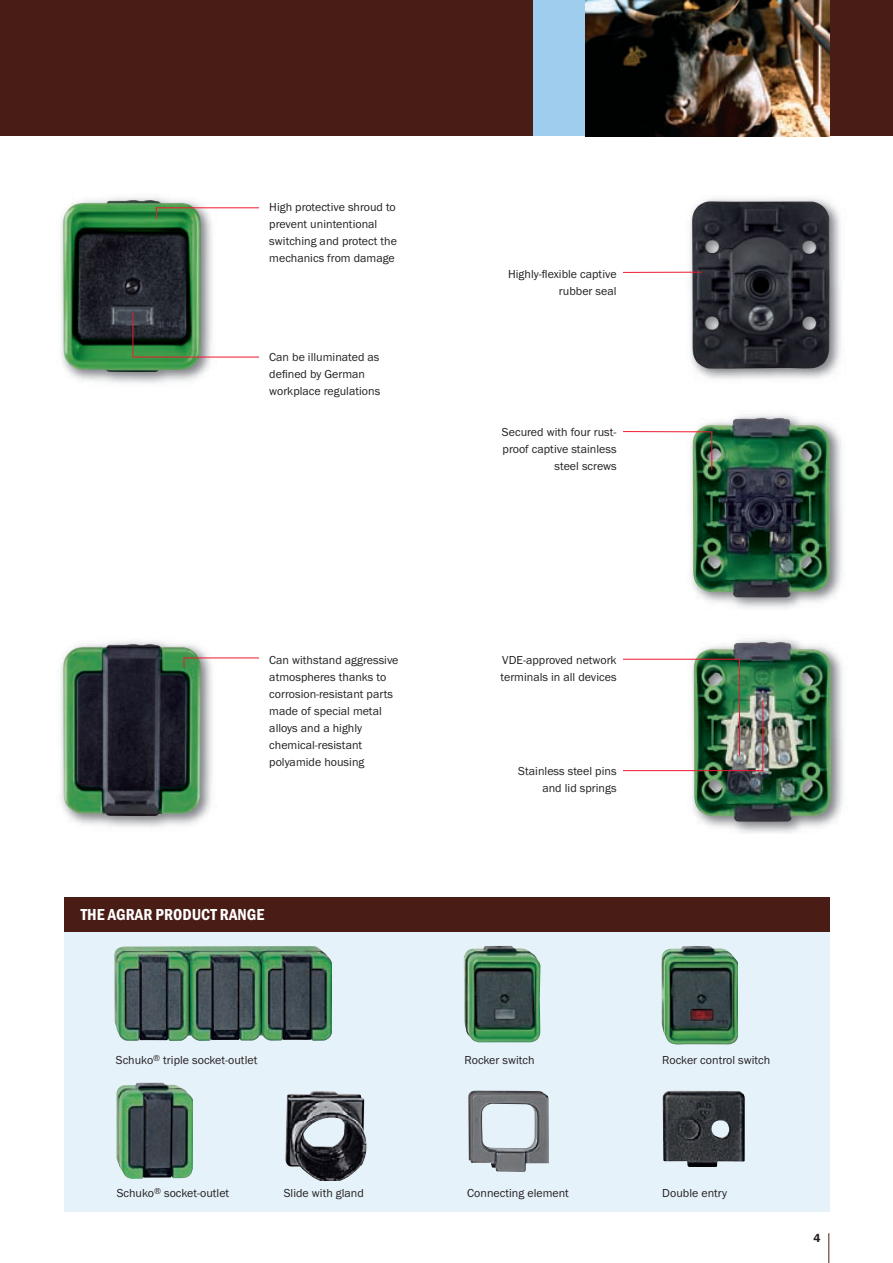
<style>
.page{position:relative;width:893px;height:1263px;background:#fff}
.page>*{position:absolute;margin:0;border:0;box-sizing:border-box;transform-origin:0 0}
.t1{font:16.5px "Franklin Got T Dem Con";letter-spacing:.005em;color:#fff}
.t2{font:12px/17px "Franklin Got T Boo";color:#231f20}
.t3{font:12px "Franklin Got T Dem";color:#231f20}
</style>
<div class="page">
<hr style="left:828px;top:1233px;width:1px;height:30px;background:#4a1c16">
<div style="left:0;top:0;width:893px;height:136px;background:#4a1c16"></div>
<div style="left:64px;top:931px;width:765px;height:281px;background:#e6f2fa"></div>
<img style="left:585px;top:0;width:244px;height:136px">
<div style="left:534px;top:0;width:51px;height:136px;background:#9fcdee"></div>
<img style="left:685px;top:198px;width:156px;height:181px">
<img style="left:691px;top:201px;width:139px;height:168px">
<img style="left:691px;top:414px;width:151px;height:195px">
<img style="left:692px;top:417px;width:138px;height:180px">
<img style="left:687px;top:638px;width:156px;height:195px">
<img style="left:693px;top:642px;width:138px;height:180px">
<img style="left:61px;top:197px;width:151px;height:186px">
<img style="left:63px;top:200px;width:138px;height:172px">
<img style="left:114px;top:946px;width:218px;height:95px">
<img style="left:116px;top:1082px;width:77px;height:96px">
<img style="left:285px;top:1091px;width:81px;height:90px">
<img style="left:468px;top:1090px;width:81px;height:82px">
<img style="left:662px;top:1090px;width:82px;height:76px">
<img style="left:61px;top:641px;width:151px;height:186px">
<img style="left:63px;top:644px;width:138px;height:172px">
<img style="left:464px;top:946px;width:76px;height:96px">
<img style="left:662px;top:946px;width:76px;height:98px">
<svg style="left:623px;top:431px;width:90px;height:40px"></svg>
<img style="left:623px;top:658px;width:141px;height:113px">
<svg style="left:155px;top:207px;width:104px;height:13px"></svg>
<svg style="left:132px;top:312px;width:127px;height:46px"></svg>
<div style="left:64px;top:897px;width:765px;height:34px;background:#4a1c16"></div>
<svg style="left:183px;top:657px;width:76px;height:11px"></svg>
<hr style="left:623px;top:272px;width:79px;height:1px;background:#ee1a2e">
<p class="t2" style="left:269px;top:199px;width:129px">High protective shroud to prevent unintentional switching and protect the mechanics from damage</p>
<p class="t2" style="left:269px;top:349px;width:112px">Can be illuminated as defined by German workplace regulations</p>
<p class="t2" style="left:508px;top:266px;width:110px;text-align:right">Highly-flexible captive rubber seal</p>
<p class="t2" style="left:502px;top:424px;width:116px;text-align:right">Secured with four rust&shy;proof captive stainless steel screws</p>
<p class="t2" style="left:269px;top:651px;width:131px">Can withstand aggressive atmospheres thanks to corrosion-resistant parts made of special metal alloys and a highly chemical-resistant polyamide housing</p>
<h1 class="t1" style="left:81px;top:905px;width:185px">THE AGRAR PRODUCT RANGE</h1>
<p class="t2" style="left:501px;top:651px;width:118px">VDE-approved network terminals in all devices</p>
<p class="t2" style="left:518px;top:762px;width:100px;text-align:right">Stainless steel pins and lid springs</p>
<p class="t2" style="left:116px;top:1052px;width:143px">Schuko<sup>®</sup> triple socket-outlet</p>
<p class="t2" style="left:465px;top:1052px;width:72px">Rocker switch</p>
<p class="t2" style="left:662px;top:1052px;width:109px">Rocker control switch</p>
<p class="t2" style="left:117px;top:1184px;width:114px">Schuko<sup>®</sup> socket-outlet</p>
<p class="t2" style="left:284px;top:1185px;width:82px">Slide with gland</p>
<p class="t2" style="left:467px;top:1185px;width:103px">Connecting element</p>
<p class="t2" style="left:662px;top:1185px;width:66px">Double entry</p>
<p class="t3" style="left:814px;top:1231px;width:9px">4</p>
</div>
